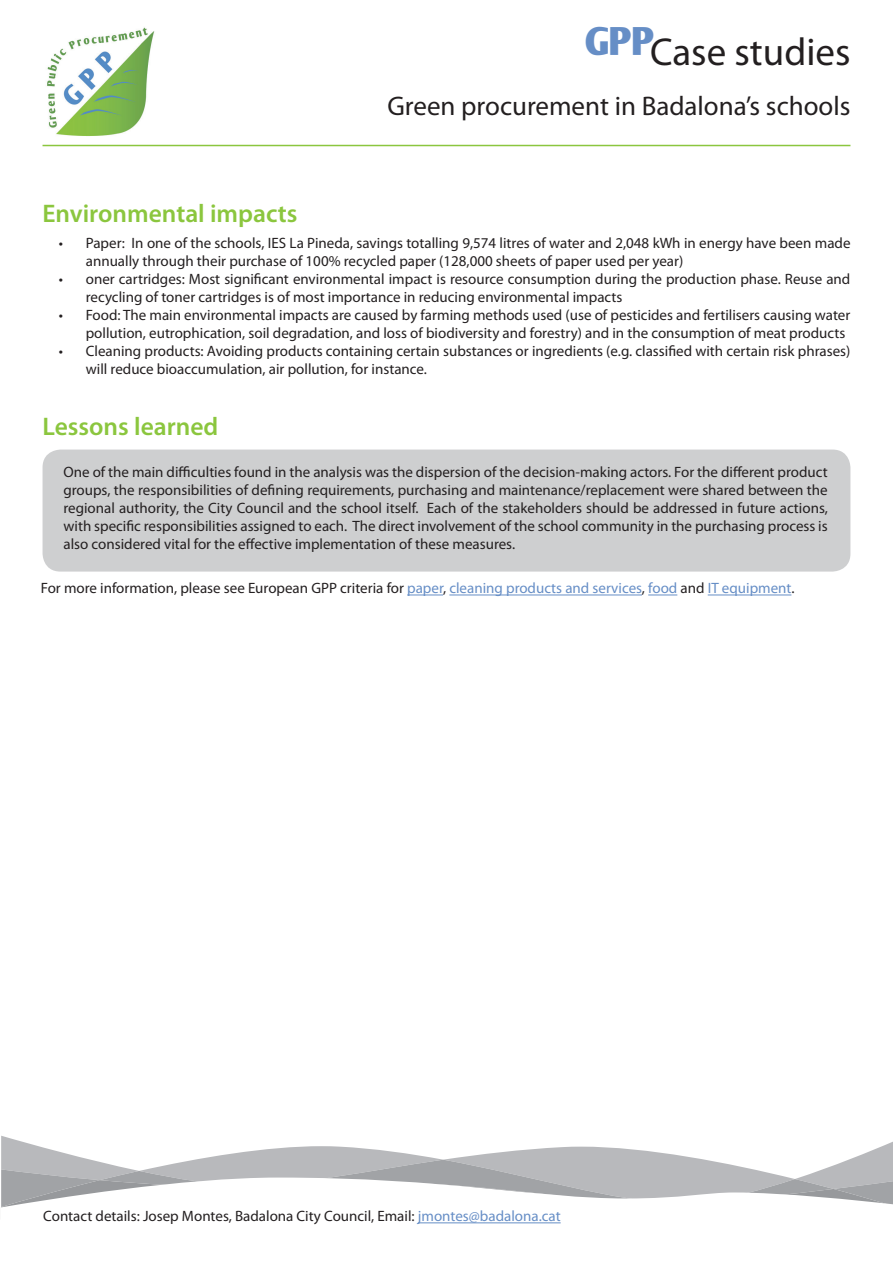
<style>
.page{position:relative;width:893px;height:1263px;background:#fff}
.page>*{position:absolute;margin:0;border:0;box-sizing:border-box;transform-origin:0 0}
.t1{font:39px "Myriad Pro";color:#231f20}
.t2{font:27px "Myriad Pro";color:#231f20}
.t3{font:600 25.5px "Myriad Pro";color:#8bc63e}
.t4{font:15px/18px "Myriad Pro";color:#231f20}
.s1{color:#668ec6}
</style>
<div class="page">
<svg style="left:1px;top:1136px;width:90px;height:24px"></svg>
<svg style="left:194px;top:1141px;width:699px;height:19px"></svg>
<svg style="left:1px;top:1160px;width:892px;height:17px;background:#bdbec1"></svg>
<svg style="left:1px;top:1177px;width:892px;height:47px"></svg>
<img style="left:42px;top:27px;width:131px;height:120px">
<hr style="left:43px;top:145px;width:807px;height:1px;background:#8bc63e">
<div style="left:43px;top:449px;width:807px;height:123px;background:#cecfd0;border-radius:18px"></div>
<hr style="left:407px;top:595px;width:36px;height:1px;background:#668ec6">
<hr style="left:449px;top:595px;width:193px;height:1px;background:#668ec6">
<svg style="left:648px;top:595px;width:29px;height:1px"></svg>
<hr style="left:708px;top:595px;width:83px;height:1px;background:#668ec6">
<hr style="left:418px;top:1222px;width:143px;height:1px;background:#668ec6">
<p class="t3" style="left:43px;top:197px;width:257px">Environmental impacts</p>
<h1 class="t1" style="left:585px;top:28px;width:267px"><sup>GPP</sup>Case studies</h1>
<h2 class="t2" style="left:387px;top:89px;width:464px">Green procurement in Badalona’s schools</h2>
<p class="t4" style="left:86px;top:234px;width:766px;text-indent:-27px">• Paper: In one of the schools, IES La Pineda, savings totalling 9,574 litres of water and 2,048 kWh in energy have been made annually through their purchase of 100% recycled paper (128,000 sheets of paper used per year)</p>
<p class="t4" style="left:86px;top:270px;width:766px;text-indent:-27px">• oner cartridges: Most significant environmental impact is resource consumption during the production phase. Reuse and recycling of toner cartridges is of most importance in reducing environmental impacts</p>
<p class="t4" style="left:86px;top:306px;width:766px;text-indent:-27px">• Food: The main environmental impacts are caused by farming methods used (use of pesticides and fertilisers causing water pollution, eutrophication, soil degradation, and loss of biodiversity and forestry) and in the consumption of meat products</p>
<p class="t4" style="left:86px;top:342px;width:766px;text-indent:-27px">• Cleaning products: Avoiding products containing certain substances or ingredients (e.g. classified with certain risk phrases) will reduce bioaccumulation, air pollution, for instance.</p>
<p class="t3" style="left:43px;top:410px;width:177px">Lessons learned</p>
<p class="t4" style="left:64px;top:462px;width:766px;text-align:justify">One of the main difficulties found in the analysis was the dispersion of the decision-making actors. For the different product groups, the responsibilities of defining requirements, purchasing and maintenance/replacement were shared between the regional authority, the City Council and the school itself. Each of the stakeholders should be addressed in future actions, with specific responsibilities assigned to each. The direct involvement of the school community in the purchasing process is also considered vital for the effective implementation of these measures.</p>
<p class="t4" style="left:41px;top:579px;width:755px">For more information, please see European GPP criteria for <span class="s1">paper</span>, <span class="s1">cleaning products and services</span>, <span class="s1">food</span> and <span class="s1">IT equipment</span>.</p>
<p class="t4" style="left:43px;top:1207px;width:519px">Contact details: Josep Montes, Badalona City Council, Email: <span class="s1">jmontes@badalona.cat</span></p>
</div>
